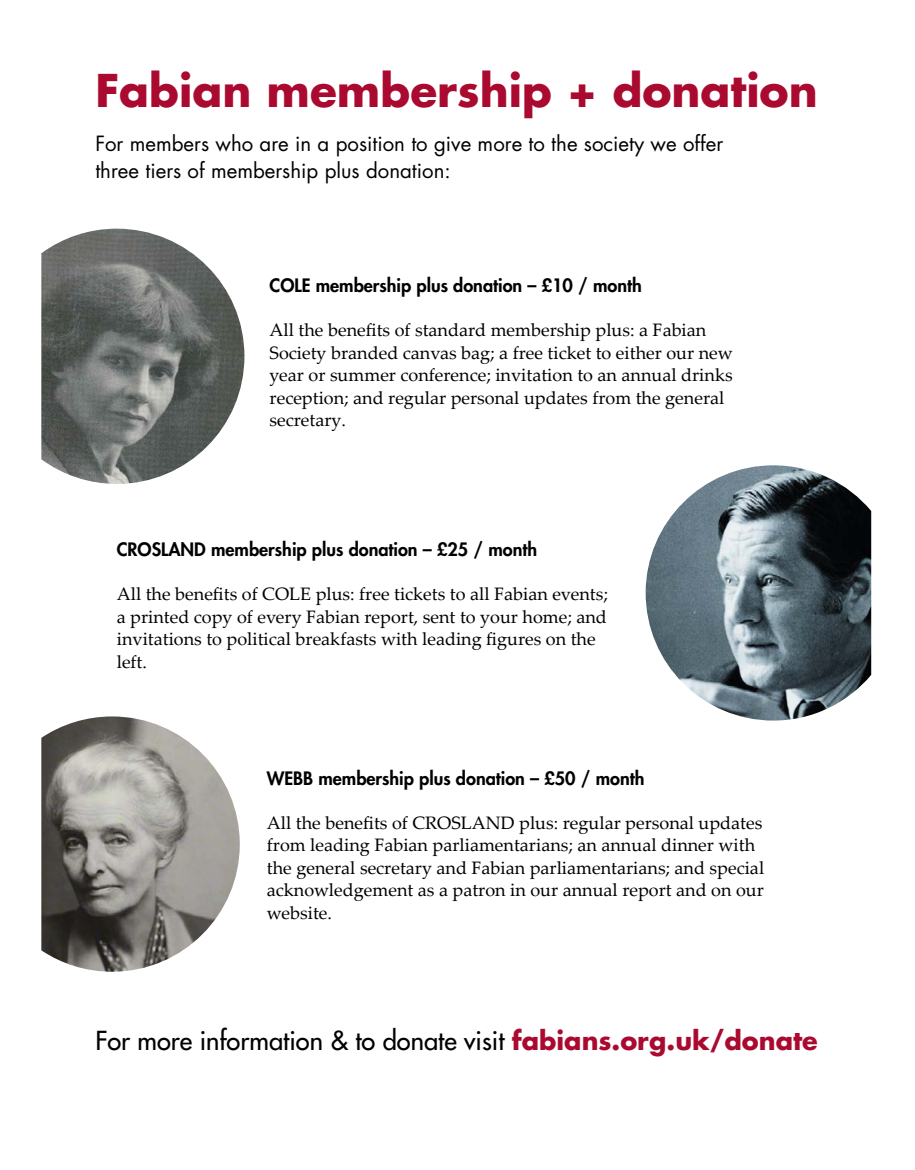
<style>
.page{position:relative;width:915px;height:1170px;background:#fff}
.page>*{position:absolute;margin:0;border:0;box-sizing:border-box;transform-origin:0 0}
.t1{font:700 43.95px "Futura Std";color:#aa0a2f}
.t2{font:500 25.5px "Futura Std";color:#000}
.t3{font:20.4px/27px "Futura Std";color:#000}
.t4{font:18px/22.5px "Palatino Linotype";color:#000}
.t5{font:800 18px "Futura Std";color:#000}
.s1{font-weight:700;color:#aa0a2f}
</style>
<div class="page">
<img style="left:645px;top:465px;width:225px;height:255px">
<img style="left:41px;top:716px;width:199px;height:255px">
<img style="left:41px;top:229px;width:203px;height:255px">
<h1 class="t1" style="left:95px;top:61px;width:723px">Fabian membership + donation</h1>
<p class="t3" style="left:95px;top:130px;width:629px">For members who are in a position to give more to the society we offer three tiers of membership plus donation:</p>
<p class="t5" style="left:269px;top:274px;width:373px">COLE membership plus donation – £10 / month</p>
<p class="t4" style="left:269px;top:318px;width:464px">All the benefits of standard membership plus: a Fabian Society branded canvas bag; a free ticket to either our new year or summer conference; invitation to an annual drinks reception; and regular personal updates from the general secretary.</p>
<p class="t5" style="left:117px;top:538px;width:422px">CROSLAND membership plus donation – £25 / month</p>
<p class="t4" style="left:117px;top:582px;width:492px">All the benefits of COLE plus: free tickets to all Fabian events; a printed copy of every Fabian report, sent to your home; and invitations to political breakfasts with leading figures on the left.</p>
<p class="t5" style="left:267px;top:766px;width:379px">WEBB membership plus donation – £50 / month</p>
<p class="t4" style="left:267px;top:810px;width:498px">All the benefits of CROSLAND plus: regular personal updates from leading Fabian parliamentarians; an annual dinner with the general secretary and Fabian parliamentarians; and special acknowledgement as a patron in our annual report and on our website.</p>
<h2 class="t2" style="left:95px;top:1024px;width:723px">For more information &amp; to donate visit <span class="s1">fabians.org.uk/donate</span></h2>
</div>
